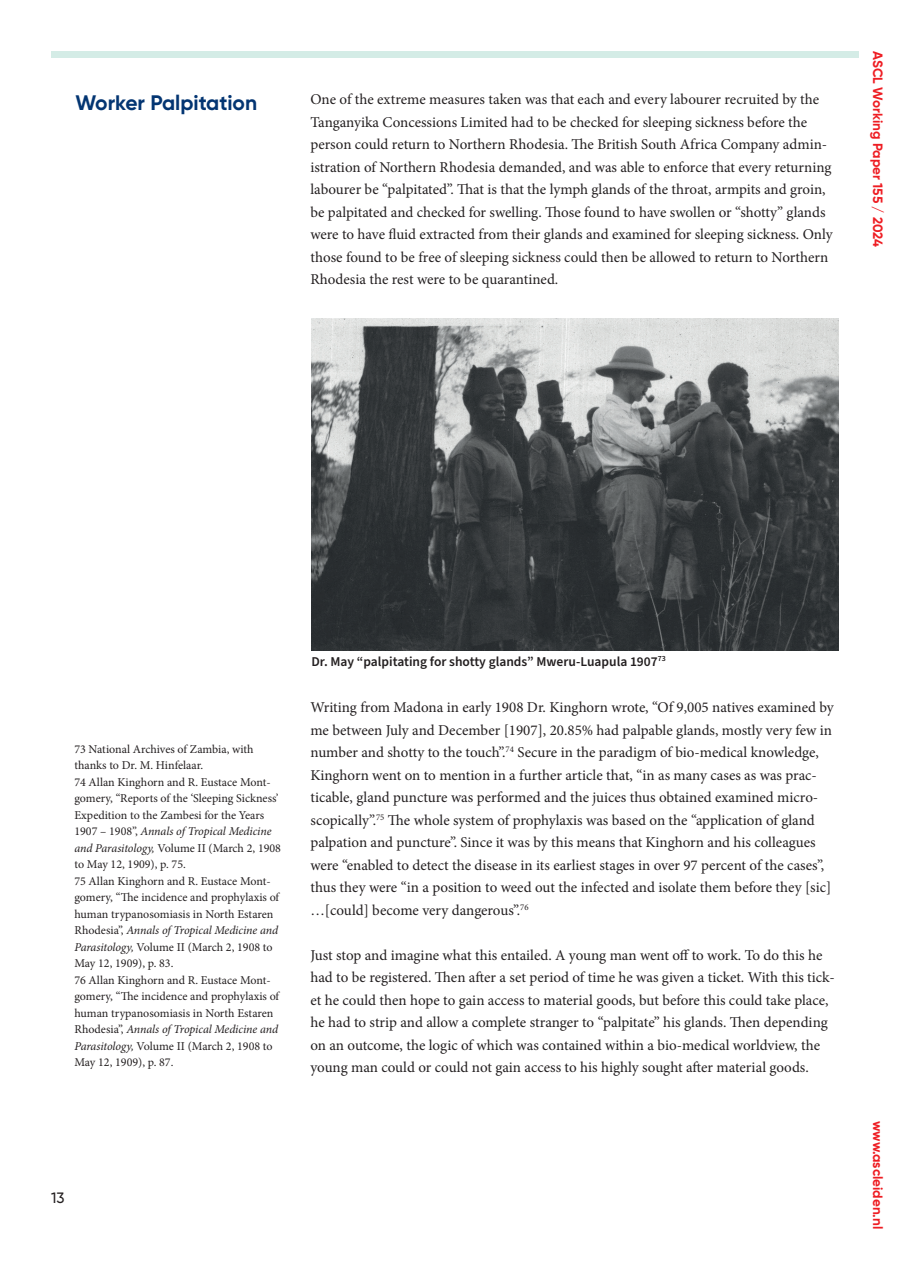
<style>
.page{position:relative;width:910px;height:1280px;background:#fff}
.page>*{position:absolute;margin:0;border:0;box-sizing:border-box;transform-origin:0 0}
.tussenkop{font:700 21px "Gilroy";color:#033572}
.platte_tekst{font:15px/22.5px "Minion Pro";letter-spacing:-.005em;color:#231f20}
.t1{font:500 15px "Gilroy";color:#231f20}
.bijschrift{font:600 13.5px "Source Sans Pro";color:#231f20}
.t2{font:700 13.5px "Gilroy";color:#ee1d23}
.voetnoot{font:12px/16.5px "Minion Pro";letter-spacing:-.005em;color:#231f20}
.s1{font-style:italic}
</style>
<div class="page">
<div style="left:51px;top:51px;width:808px;height:6px;background:#d4ece6"></div>
<img style="left:311px;top:318px;width:528px;height:332px">
<p class="tussenkop" style="left:75px;top:90px;width:183px">Worker Palpitation</p>
<p class="platte_tekst" style="left:310px;top:88px;width:524px">One of the extreme measures taken was that each and every labourer recruited by the Tanganyika Concessions Limited had to be checked for sleeping sickness before the person could return to Northern Rhodesia. The British South Africa Company admin&shy;istration of Northern Rhodesia demanded, and was able to enforce that every returning labourer be “palpitated”. That is that the lymph glands of the throat, armpits and groin, be palpitated and checked for swelling. Those found to have swollen or “shotty” glands were to have fluid extracted from their glands and examined for sleeping sickness. Only those found to be free of sleeping sickness could then be allowed to return to Northern Rhodesia the rest were to be quarantined.</p>
<p class="t2" style="left:886px;top:51px;width:197px;rotate:90deg">ASCL Working Paper 155 / 2024</p>
<p class="voetnoot" style="left:74px;top:741px;width:181px">73 National Archives of Zambia, with thanks to Dr. M. Hinfelaar.</p>
<p class="voetnoot" style="left:74px;top:774px;width:208px">74 Allan Kinghorn and R. Eustace Mont&shy;gomery, “Reports of the ‘Sleeping Sickness’ Expedition to the Zambesi for the Years 1907 – 1908”, <span class="s1">Annals of Tropical Medicine and Parasitology,</span> Volume II (March 2, 1908 to May 12, 1909), p. 75.</p>
<p class="voetnoot" style="left:74px;top:873px;width:206px">75 Allan Kinghorn and R. Eustace Mont&shy;gomery, “The incidence and prophylaxis of human trypanosomiasis in North Estaren Rhodesia”, <span class="s1">Annals of Tropical Medicine and Parasitology,</span> Volume II (March 2, 1908 to May 12, 1909), p. 83.</p>
<p class="voetnoot" style="left:74px;top:972px;width:206px">76 Allan Kinghorn and R. Eustace Mont&shy;gomery, “The incidence and prophylaxis of human trypanosomiasis in North Estaren Rhodesia”, <span class="s1">Annals of Tropical Medicine and Parasitology,</span> Volume II (March 2, 1908 to May 12, 1909), p. 87.</p>
<p class="bijschrift" style="left:311px;top:652px;width:356px">Dr. May “palpitating for shotty glands” Mweru-Luapula 1907<sup>73</sup></p>
<p class="platte_tekst" style="left:310px;top:696px;width:525px">Writing from Madona in early 1908 Dr. Kinghorn wrote, “Of 9,005 natives examined by me between July and December [1907], 20.85% had palpable glands, mostly very few in number and shotty to the touch”.<sup>74</sup> Secure in the paradigm of bio-medical knowledge, Kinghorn went on to mention in a further article that, “in as many cases as was prac&shy;ticable, gland puncture was performed and the juices thus obtained examined micro&shy;scopically”.<sup>75</sup> The whole system of prophylaxis was based on the “application of gland palpation and puncture”. Since it was by this means that Kinghorn and his colleagues were “enabled to detect the disease in its earliest stages in over 97 percent of the cases”, thus they were “in a position to weed out the infected and isolate them before they [sic] …[could] become very dangerous”.<sup>76</sup></p>
<p class="platte_tekst" style="left:310px;top:943px;width:526px">Just stop and imagine what this entailed. A young man went off to work. To do this he had to be registered. Then after a set period of time he was given a ticket. With this tick&shy;et he could then hope to gain access to material goods, but before this could take place, he had to strip and allow a complete stranger to “palpitate” his glands. Then depending on an outcome, the logic of which was contained within a bio-medical worldview, the young man could or could not gain access to his highly sought after material goods.</p>
<p class="t1" style="left:51px;top:1188px;width:15px">13</p>
<p class="t2" style="left:886px;top:1121px;width:110px;rotate:90deg">www.ascleiden.nl</p>
</div>
